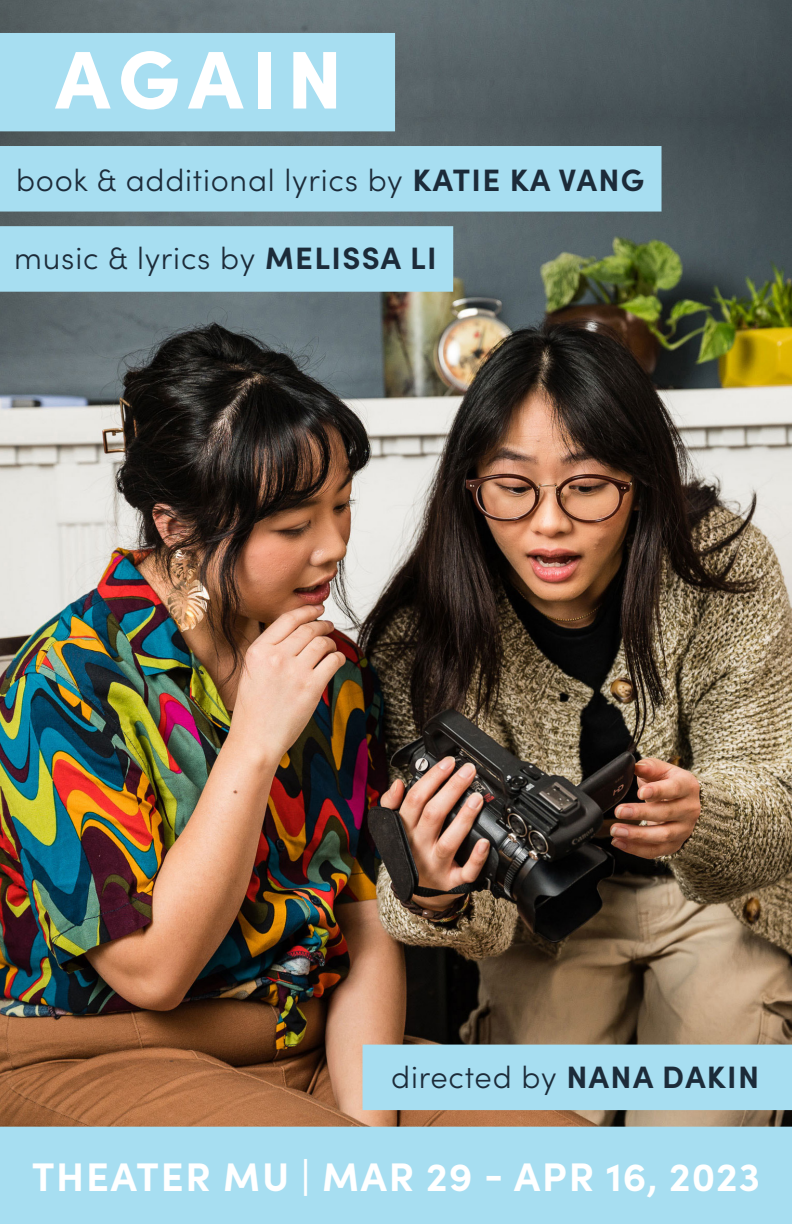
<style>
.page{position:relative;width:792px;height:1224px;background:#fff}
.page>*{position:absolute;margin:0;border:0;box-sizing:border-box;transform-origin:0 0}
.t1{font:900 82px "Sofia Pro";letter-spacing:.105em;color:#fff}
.t2{font:700 40px "Sofia Pro";letter-spacing:.045em;color:#fff}
.t3{font:300 31px "Sofia Pro";letter-spacing:.025em;color:#1c2b39}
.s1{font-weight:700}
</style>
<div class="page">
<img style="left:0;top:117px;width:792px;height:1009px">
<img style="left:0;top:0;width:792px;height:117px">
<div style="left:0;top:33px;width:395px;height:98px;background:#a7def1"></div>
<div style="left:0;top:146px;width:662px;height:66px;background:#a7def1"></div>
<div style="left:0;top:226px;width:453px;height:66px;background:#a7def1"></div>
<div style="left:363px;top:1045px;width:429px;height:65px;background:#a7def1"></div>
<div style="left:0;top:1126px;width:792px;height:98px;background:#a7def1"></div>
<p class="t1" style="left:56px;top:15px;width:289px">AGAIN</p>
<p class="t3" style="left:16px;top:157px;width:630px">book &amp; additional lyrics by <span class="s1">KATIE KA VANG</span></p>
<p class="t3" style="left:14px;top:236px;width:424px">music &amp; lyrics by <span class="s1">MELISSA LI</span></p>
<p class="t3" style="left:391px;top:1055px;width:370px">directed by <span class="s1">NANA DAKIN</span></p>
<p class="t2" style="left:32px;top:1146px;width:729px">THEATER MU | MAR 29 - APR 16, 2023</p>
</div>
